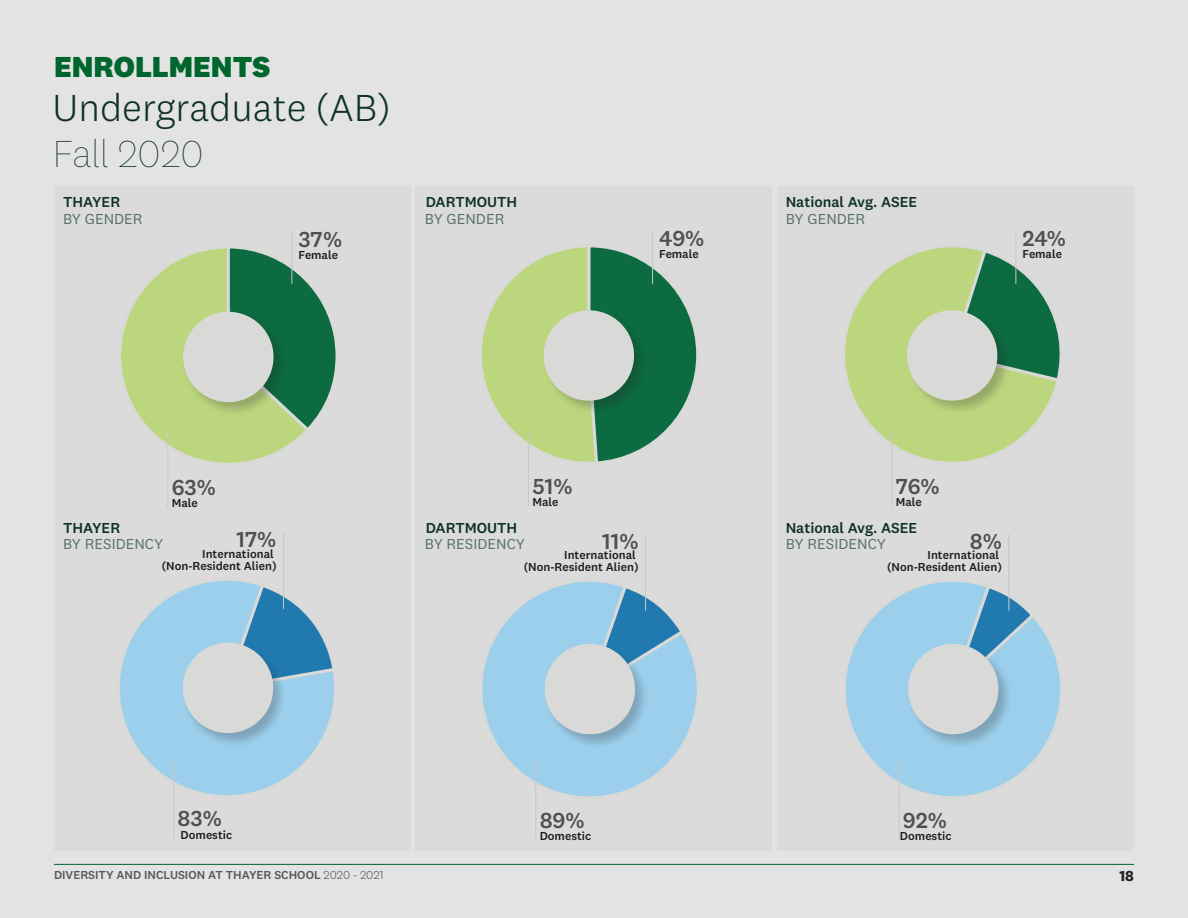
<style>
.page{position:relative;width:1188px;height:918px;background:#e2e3e2}
.page>*{position:absolute;margin:0;border:0;box-sizing:border-box;transform-origin:0 0}
.t1{font:300 39px "National 2";color:#0f302a}
.t2{font:100 39px "National 2";color:#0f302a}
.t3{font:800 30px "National 2";color:#00662d}
.t4{font:500 22.5px "National 2";color:#4f4f51}
.t5{font:500 15px "National 2";color:#0f302a}
.t6{font:15px "National 2";color:#586f6a}
.t7{font:700 15px "National 2";color:#231f20}
.t8{font:500 12px/12px "National 2";color:#211d1f;text-align:right}
.t9{font:500 12px "National 2";color:#57585a}
.s1{font-weight:300}
</style>
<div class="page">
<hr style="left:54px;top:864px;width:1080px;height:1px;background:#00662d">
<div style="left:54px;top:186px;width:357px;height:664px;background:#dadbda"></div>
<div style="left:416px;top:186px;width:356px;height:664px;background:#dadbda"></div>
<div style="left:777px;top:186px;width:357px;height:664px;background:#dadbda"></div>
<svg style="left:121px;top:248px;width:103px;height:204px"></svg>
<svg style="left:224px;top:244px;width:101px;height:65px"></svg>
<hr style="left:167px;top:433px;width:1px;height:74px;background:#c7c8ca">
<hr style="left:292px;top:231px;width:1px;height:53px;background:#c7c8ca">
<svg style="left:119px;top:591px;width:196px;height:205px"></svg>
<hr style="left:173px;top:759px;width:1px;height:79px;background:#c7c8ca">
<svg style="left:492px;top:247px;width:194px;height:62px"></svg>
<hr style="left:652px;top:231px;width:1px;height:53px;background:#c7c8ca">
<svg style="left:501px;top:749px;width:178px;height:48px"></svg>
<hr style="left:535px;top:761px;width:1px;height:79px;background:#c7c8ca">
<svg style="left:855px;top:235px;width:201px;height:208px"></svg>
<svg style="left:949px;top:247px;width:111px;height:137px"></svg>
<hr style="left:1016px;top:231px;width:1px;height:53px;background:#c7c8ca">
<svg style="left:864px;top:623px;width:197px;height:174px"></svg>
<svg style="left:1013px;top:600px;width:24px;height:93px"></svg>
<hr style="left:899px;top:761px;width:1px;height:79px;background:#c7c8ca">
<div style="left:181px;top:309px;width:832px;height:440px;background:#231f20;opacity:.25"></div>
<div style="left:183px;top:312px;width:91px;height:90px;background:#d9d9d8;border-radius:50%"></div>
<div style="left:183px;top:643px;width:90px;height:90px;background:#d9d9d8;border-radius:50%"></div>
<div style="left:544px;top:310px;width:90px;height:91px;background:#d9d9d8;border-radius:50%"></div>
<div style="left:545px;top:644px;width:90px;height:90px;background:#d9d9d8;border-radius:50%"></div>
<div style="left:907px;top:310px;width:90px;height:91px;background:#d9d9d8;border-radius:50%"></div>
<div style="left:908px;top:644px;width:90px;height:90px;background:#d9d9d8;border-radius:50%"></div>
<h2 class="t3" style="left:54px;top:48px;width:218px">ENROLLMENTS</h2>
<h1 class="t1" style="left:52px;top:85px;width:340px">Undergraduate (AB)</h1>
<h1 class="t2" style="left:52px;top:133px;width:153px">Fall 2020</h1>
<p class="t5" style="left:63px;top:193px;width:59px">THAYER</p>
<p class="t5" style="left:426px;top:193px;width:93px">DARTMOUTH</p>
<p class="t5" style="left:786px;top:193px;width:133px">National Avg. ASEE</p>
<p class="t6" style="left:63px;top:210px;width:81px">BY GENDER</p>
<p class="t6" style="left:425px;top:210px;width:81px">BY GENDER</p>
<p class="t6" style="left:786px;top:210px;width:81px">BY GENDER</p>
<h3 class="t4" style="left:298px;top:226px;width:45px">37%</h3>
<p class="t8" style="left:298px;top:249px;width:41px">Female</p>
<h3 class="t4" style="left:659px;top:225px;width:47px">49%</h3>
<p class="t8" style="left:659px;top:248px;width:41px">Female</p>
<h3 class="t4" style="left:1022px;top:225px;width:45px">24%</h3>
<p class="t8" style="left:1022px;top:248px;width:41px">Female</p>
<h3 class="t4" style="left:172px;top:474px;width:46px">63%</h3>
<p class="t8" style="left:172px;top:497px;width:28px">Male</p>
<h3 class="t4" style="left:532px;top:472px;width:42px">51%</h3>
<p class="t8" style="left:532px;top:496px;width:28px">Male</p>
<h3 class="t4" style="left:896px;top:472px;width:45px">76%</h3>
<p class="t8" style="left:896px;top:496px;width:28px">Male</p>
<p class="t5" style="left:786px;top:519px;width:133px">National Avg. ASEE</p>
<p class="t5" style="left:426px;top:519px;width:93px">DARTMOUTH</p>
<p class="t5" style="left:63px;top:519px;width:59px">THAYER</p>
<h3 class="t4" style="left:236px;top:526px;width:41px">17%</h3>
<p class="t6" style="left:63px;top:535px;width:102px">BY RESIDENCY</p>
<p class="t6" style="left:425px;top:535px;width:102px">BY RESIDENCY</p>
<p class="t6" style="left:786px;top:535px;width:102px">BY RESIDENCY</p>
<h3 class="t4" style="left:970px;top:527px;width:34px">8%</h3>
<h3 class="t4" style="left:602px;top:527px;width:38px">11%</h3>
<p class="t8" style="left:162px;top:547px;width:116px">International (Non-Resident Alien)</p>
<p class="t8" style="left:524px;top:549px;width:116px">International (Non-Resident Alien)</p>
<p class="t8" style="left:887px;top:549px;width:116px">International (Non-Resident Alien)</p>
<h3 class="t4" style="left:178px;top:805px;width:46px">83%</h3>
<p class="t8" style="left:181px;top:828px;width:53px">Domestic</p>
<h3 class="t4" style="left:540px;top:807px;width:46px">89%</h3>
<p class="t8" style="left:540px;top:830px;width:53px">Domestic</p>
<h3 class="t4" style="left:903px;top:807px;width:46px">92%</h3>
<p class="t8" style="left:900px;top:830px;width:53px">Domestic</p>
<p class="t9" style="left:54px;top:867px;width:331px">DIVERSITY AND INCLUSION AT THAYER SCHOOL <span class="s1">2020 - 2021</span></p>
<p class="t7" style="left:1119px;top:866px;width:16px">18</p>
</div>
